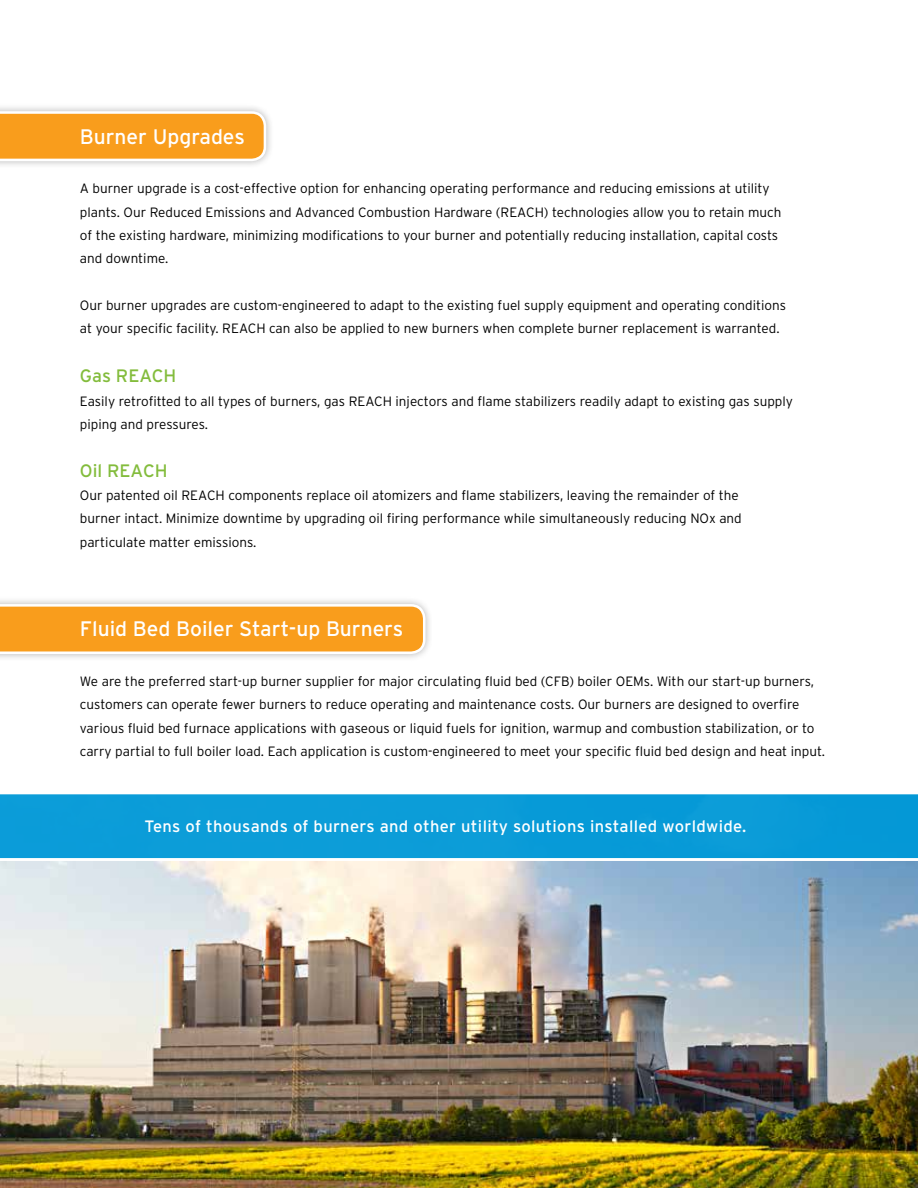
<style>
.page{position:relative;width:918px;height:1188px;background:#fff}
.page>*{position:absolute;margin:0;border:0;box-sizing:border-box;transform-origin:0 0}
.t1{font:21px "Interstate";color:#fff}
.t2{font:18px "Interstate";color:#83bc3c}
.t3{font:16.5px "Interstate";letter-spacing:.02em;color:#fff}
.t4{font:300 13.5px/23.2px "Interstate";color:#000}
</style>
<div class="page">
<img style="left:0;top:861px;width:918px;height:327px">
<div style="left:0;top:103px;width:274px;height:66px;background:#000;opacity:.3"></div>
<svg style="left:0;top:111px;width:266px;height:50px;background:#f9a735"></svg>
<div style="left:0;top:596px;width:434px;height:66px;background:#000;opacity:.3"></div>
<svg style="left:0;top:604px;width:426px;height:50px;background:#f9a735"></svg>
<div style="left:0;top:794px;width:918px;height:65px;background:#0b9cd8"></div>
<hr style="left:0;top:858px;width:918px;height:3px;background:#fff">
<h1 class="t1" style="left:80px;top:124px;width:166px">Burner Upgrades</h1>
<p class="t4" style="left:80px;top:177px;width:703px">A burner upgrade is a cost-effective option for enhancing operating performance and reducing emissions at utility plants. Our Reduced Emissions and Advanced Combustion Hardware (REACH) technologies allow you to retain much of the existing hardware, minimizing modifications to your burner and potentially reducing installation, capital costs and downtime.</p>
<p class="t4" style="left:80px;top:293px;width:708px">Our burner upgrades are custom-engineered to adapt to the existing fuel supply equipment and operating conditions at your specific facility. REACH can also be applied to new burners when complete burner replacement is warranted.</p>
<h2 class="t2" style="left:80px;top:366px;width:98px">Gas REACH</h2>
<p class="t4" style="left:80px;top:389px;width:715px">Easily retrofitted to all types of burners, gas REACH injectors and flame stabilizers readily adapt to existing gas supply piping and pressures.</p>
<h2 class="t2" style="left:80px;top:460px;width:89px">Oil REACH</h2>
<p class="t4" style="left:80px;top:484px;width:663px">Our patented oil REACH components replace oil atomizers and flame stabilizers, leaving the remainder of the burner intact. Minimize downtime by upgrading oil firing performance while simultaneously reducing NOx and particulate matter emissions.</p>
<h1 class="t1" style="left:80px;top:617px;width:325px">Fluid Bed Boiler Start-up Burners</h1>
<p class="t4" style="left:80px;top:670px;width:747px">We are the preferred start-up burner supplier for major circulating fluid bed (CFB) boiler OEMs. With our start-up burners, customers can operate fewer burners to reduce operating and maintenance costs. Our burners are designed to overfire various fluid bed furnace applications with gaseous or liquid fuels for ignition, warmup and combustion stabilization, or to carry partial to full boiler load. Each application is custom-engineered to meet your specific fluid bed design and heat input.</p>
<p class="t3" style="left:145px;top:817px;width:603px">Tens of thousands of burners and other utility solutions installed worldwide.</p>
</div>
